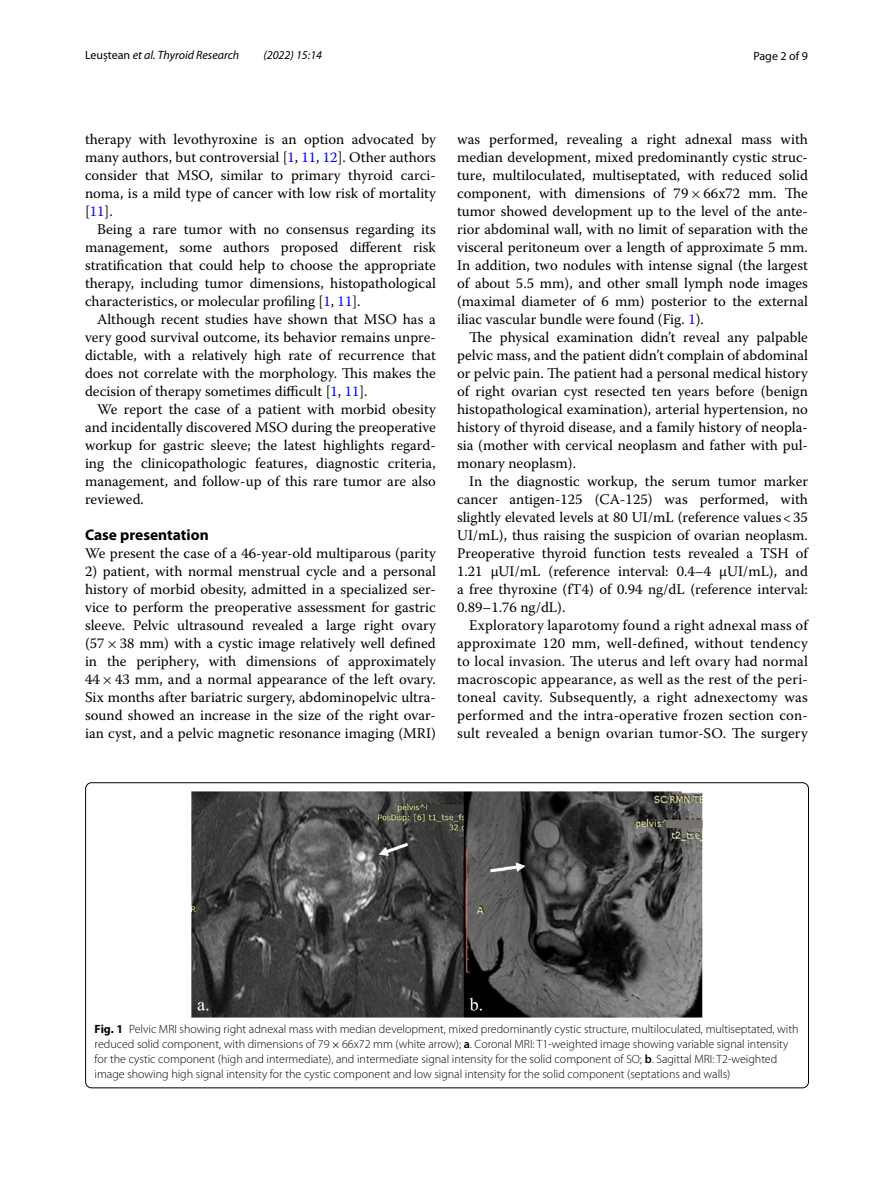
<style>
.page{position:relative;width:893px;height:1187px;background:#fff}
.page>*{position:absolute;margin:0;border:0;box-sizing:border-box;transform-origin:0 0}
.t1{font:700 15.45px "Myriad Pro";color:#000}
.t2{font:14.7px/18px "Warnock Pro";color:#000;text-align:justify}
.t3{font:300 12px/15px "Myriad Pro";color:#000}
.t4{font:italic 12px "Myriad Pro";color:#000}
.t5{font:12px "Myriad Pro";color:#000}
.s1{font-style:normal}
.s2{color:#00f}
.s3{font-family:"MTSY"}
.s4{font-weight:700}
.s5{font-family:"MTSY";font-weight:400}
.s6{font-weight:600}
</style>
<div class="page">
<img style="left:192px;top:791px;width:510px;height:226px">
<p class="t4" style="left:85px;top:48px;width:156px"><span class="s1">Leuștean</span> et al. Thyroid Research</p>
<p class="t4" style="left:263px;top:48px;width:60px">(2022) 15:14</p>
<p class="t5" style="left:753px;top:48px;width:56px">Page 2 of 9</p>
<p class="t2" style="left:85px;top:130px;width:352px">therapy with levothyroxine is an option advocated by many authors, but controversial [<span class="s2">1</span>, <span class="s2">11</span>, <span class="s2">12</span>]. Other authors consider that MSO, similar to primary thyroid carci&shy;noma, is a mild type of cancer with low risk of mortality [<span class="s2">11</span>].</p>
<p class="t2" style="left:85px;top:220px;width:352px;text-indent:12px">Being a rare tumor with no consensus regarding its management, some authors proposed different risk stratification that could help to choose the appropriate therapy, including tumor dimensions, histopathological characteristics, or molecular profiling [<span class="s2">1</span>, <span class="s2">11</span>].</p>
<p class="t2" style="left:85px;top:310px;width:352px;text-indent:12px">Although recent studies have shown that MSO has a very good survival outcome, its behavior remains unpre&shy;dictable, with a relatively high rate of recurrence that does not correlate with the morphology. This makes the decision of therapy sometimes difficult [<span class="s2">1</span>, <span class="s2">11</span>].</p>
<p class="t2" style="left:85px;top:400px;width:352px;text-indent:12px">We report the case of a patient with morbid obesity and incidentally discovered MSO during the preoperative workup for gastric sleeve; the latest highlights regard&shy;ing the clinicopathologic features, diagnostic criteria, management, and follow-up of this rare tumor are also reviewed.</p>
<p class="t1" style="left:85px;top:524px;width:125px">Case presentation</p>
<p class="t2" style="left:85px;top:544px;width:352px">We present the case of a 46-year-old multiparous (parity</p>
<p class="t2" style="left:85px;top:562px;width:352px">2) patient, with normal menstrual cycle and a personal history of morbid obesity, admitted in a specialized ser&shy;vice to perform the preoperative assessment for gastric sleeve. Pelvic ultrasound revealed a large right ovary (57<span class="s3">×</span>38 mm) with a cystic image relatively well defined in the periphery, with dimensions of approximately 44<span class="s3">×</span>43 mm, and a normal appearance of the left ovary.<br>Six months after bariatric surgery, abdominopelvic ultra&shy;sound showed an increase in the size of the right ovar&shy;ian cyst, and a pelvic magnetic resonance imaging (MRI)</p>
<p class="t2" style="left:457px;top:130px;width:352px">was performed, revealing a right adnexal mass with median development, mixed predominantly cystic struc&shy;ture, multiloculated, multiseptated, with reduced solid component, with dimensions of 79<span class="s3">×</span>66x72 mm. The tumor showed development up to the level of the ante&shy;rior abdominal wall, with no limit of separation with the visceral peritoneum over a length of approximate 5 mm.<br>In addition, two nodules with intense signal (the largest of about 5.5 mm), and other small lymph node images (maximal diameter of 6 mm) posterior to the external iliac vascular bundle were found (Fig. <span class="s2">1</span>).</p>
<p class="t2" style="left:457px;top:328px;width:352px;text-indent:12px">The physical examination didn’t reveal any palpable pelvic mass, and the patient didn’t complain of abdominal or pelvic pain. The patient had a personal medical history of right ovarian cyst resected ten years before (benign histopathological examination), arterial hypertension, no history of thyroid disease, and a family history of neopla&shy;sia (mother with cervical neoplasm and father with pul&shy;monary neoplasm).</p>
<p class="t2" style="left:457px;top:472px;width:352px;text-indent:12px">In the diagnostic workup, the serum tumor marker cancer antigen-125 (CA-125) was performed, with slightly elevated levels at 80 UI/mL (reference values&lt;35<br>UI/mL), thus raising the suspicion of ovarian neoplasm.<br>Preoperative thyroid function tests revealed a TSH of 1.21 µUI/mL (reference interval: 0.4–4 µUI/mL), and a free thyroxine (fT4) of 0.94 ng/dL (reference interval:<br>0.89–1.76 ng/dL).</p>
<p class="t2" style="left:457px;top:616px;width:352px;text-indent:12px">Exploratory laparotomy found a right adnexal mass of approximate 120 mm, well-defined, without tendency to local invasion. The uterus and left ovary had normal macroscopic appearance, as well as the rest of the peri&shy;toneal cavity. Subsequently, a right adnexectomy was performed and the intra-operative frozen section con&shy;sult revealed a benign ovarian tumor-SO. The surgery</p>
<p class="t3" style="left:95px;top:1021px;width:705px"><span class="s4">Fig. 1</span> Pelvic MRI showing right adnexal mass with median development, mixed predominantly cystic structure, multiloculated, multiseptated, with reduced solid component, with dimensions of 79<span class="s5">×</span>66x72 mm (white arrow); <span class="s6">a</span>. Coronal MRI: T1-weighted image showing variable signal intensity for the cystic component (high and intermediate), and intermediate signal intensity for the solid component of SO; <span class="s6">b</span>. Sagittal MRI: T2-weighted image showing high signal intensity for the cystic component and low signal intensity for the solid component (septations and walls)</p>
</div>
